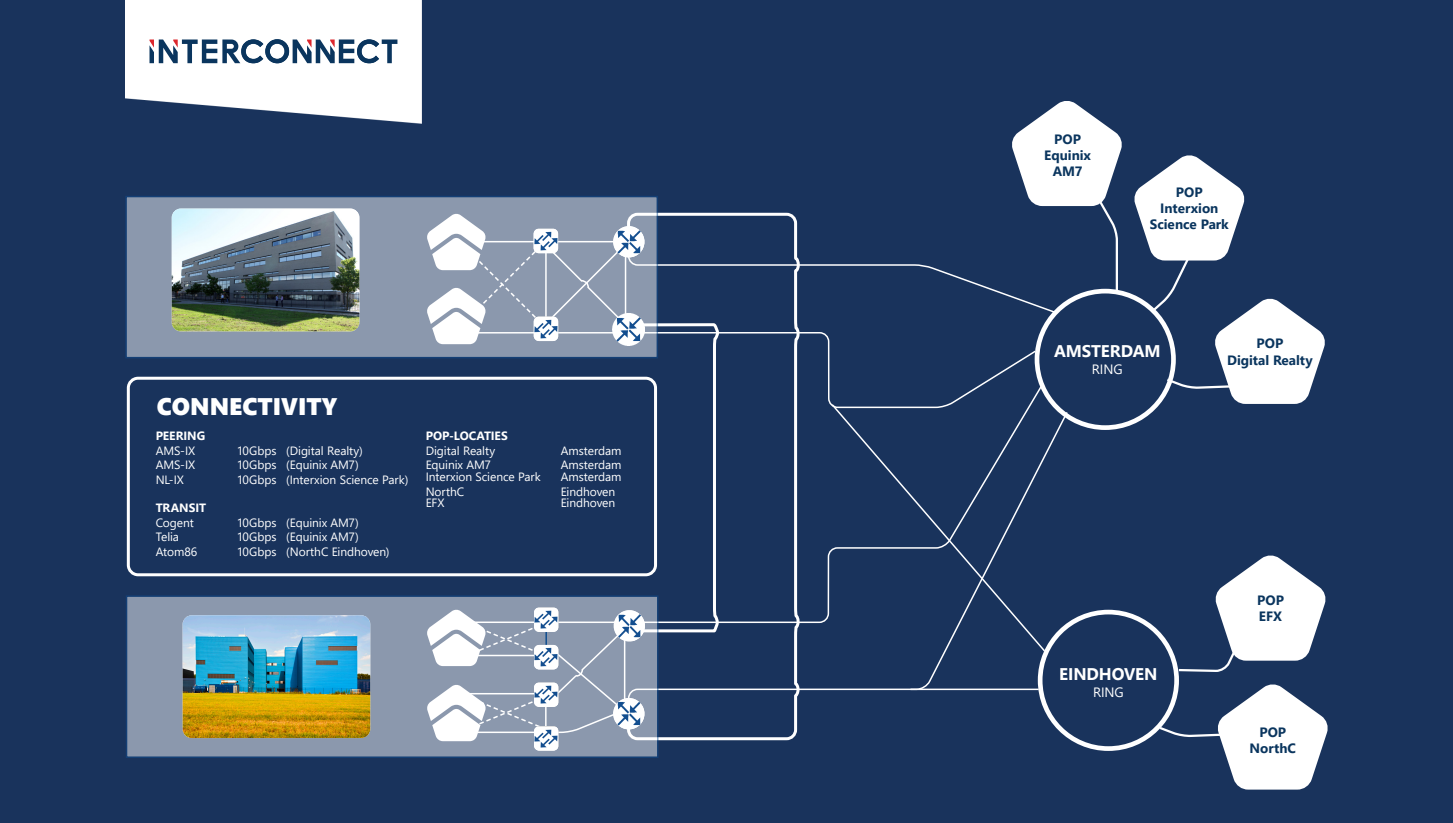
<style>
.page{position:relative;width:1453px;height:823px;background:#19335c}
.page>*{position:absolute;margin:0;border:0;box-sizing:border-box;transform-origin:0 0}
.t1{font:24px "Segoe UI Black";color:#fff}
.D_04_Platte_tekst{font:700 16.88px "Segoe UI";letter-spacing:-.01em;color:#fff}
.D_04_Platte_tekst-2{font:700 13.5px/16.2px "Segoe UI";color:#0a355e;text-align:center}
.D_04_Platte_tekst-3{font:13.5px "Segoe UI";letter-spacing:-.005em;color:#fff}
.D_04_Platte_tekst-4{font:12px "Segoe UI";letter-spacing:-.005em;color:#fff}
.D_04_Platte_tekst-5{font:700 12px "Segoe UI";letter-spacing:-.005em;color:#fff}
</style>
<div class="page">
<img style="left:125px;top:0;width:297px;height:123px">
<svg style="left:149px;top:39px;width:248px;height:24px"></svg>
<div style="left:126px;top:595px;width:532px;height:163px;background:#8b98ad;border:2px solid #0f4d8f"></div>
<img style="left:534px;top:741px;width:24px;height:9px">
<img style="left:183px;top:615px;width:187px;height:123px">
<svg style="left:1133px;top:155px;width:192px;height:250px"></svg>
<svg style="left:1176px;top:555px;width:150px;height:117px"></svg>
<svg style="left:1157px;top:681px;width:171px;height:109px"></svg>
<div style="left:127px;top:377px;width:530px;height:199px;border:3px solid #fff;border-radius:10px"></div>
<div style="left:125px;top:196px;width:533px;height:162px;background:#8b98ad;border:2px solid #0f4d8f"></div>
<img style="left:172px;top:209px;width:187px;height:122px">
<svg style="left:426px;top:101px;width:699px;height:640px"></svg>
<img style="left:613px;top:314px;width:31px;height:31px">
<p class="t1" style="left:157px;top:389px;width:182px">CONNECTIVITY</p>
<p class="D_04_Platte_tekst-5" style="left:156px;top:425px;width:51px">PEERING</p>
<p class="D_04_Platte_tekst-5" style="left:426px;top:425px;width:84px">POP-LOCATIES</p>
<p class="D_04_Platte_tekst-4" style="left:156px;top:439px;width:41px">AMS-IX</p>
<p class="D_04_Platte_tekst-4" style="left:237px;top:439px;width:128px">10Gbps (Digital Realty)</p>
<p class="D_04_Platte_tekst-4" style="left:426px;top:439px;width:71px">Digital Realty</p>
<p class="D_04_Platte_tekst-4" style="left:561px;top:439px;width:62px">Amsterdam</p>
<p class="D_04_Platte_tekst-4" style="left:156px;top:453px;width:41px">AMS-IX</p>
<p class="D_04_Platte_tekst-4" style="left:237px;top:453px;width:124px">10Gbps (Equinix AM7)</p>
<p class="D_04_Platte_tekst-4" style="left:426px;top:453px;width:67px">Equinix AM7</p>
<p class="D_04_Platte_tekst-4" style="left:561px;top:453px;width:62px">Amsterdam</p>
<p class="D_04_Platte_tekst-4" style="left:156px;top:468px;width:30px">NL-IX</p>
<p class="D_04_Platte_tekst-4" style="left:237px;top:468px;width:173px">10Gbps (Interxion Science Park)</p>
<p class="D_04_Platte_tekst-4" style="left:426px;top:466px;width:116px">Interxion Science Park</p>
<p class="D_04_Platte_tekst-4" style="left:561px;top:466px;width:62px">Amsterdam</p>
<p class="D_04_Platte_tekst-4" style="left:426px;top:480px;width:40px">NorthC</p>
<p class="D_04_Platte_tekst-4" style="left:561px;top:480px;width:56px">Eindhoven</p>
<p class="D_04_Platte_tekst-5" style="left:156px;top:497px;width:52px">TRANSIT</p>
<p class="D_04_Platte_tekst-4" style="left:426px;top:491px;width:20px">EFX</p>
<p class="D_04_Platte_tekst-4" style="left:561px;top:491px;width:56px">Eindhoven</p>
<p class="D_04_Platte_tekst-4" style="left:156px;top:511px;width:40px">Cogent</p>
<p class="D_04_Platte_tekst-4" style="left:237px;top:511px;width:124px">10Gbps (Equinix AM7)</p>
<p class="D_04_Platte_tekst-4" style="left:156px;top:525px;width:25px">Telia</p>
<p class="D_04_Platte_tekst-4" style="left:237px;top:525px;width:124px">10Gbps (Equinix AM7)</p>
<p class="D_04_Platte_tekst-4" style="left:156px;top:540px;width:43px">Atom86</p>
<p class="D_04_Platte_tekst-4" style="left:237px;top:540px;width:154px">10Gbps (NorthC Eindhoven)</p>
<p class="D_04_Platte_tekst-2" style="left:1054px;top:130px;width:28px">POP</p>
<p class="D_04_Platte_tekst-2" style="left:1044px;top:146px;width:48px">Equinix</p>
<p class="D_04_Platte_tekst-2" style="left:1053px;top:162px;width:31px">AM7</p>
<p class="D_04_Platte_tekst-2" style="left:1176px;top:183px;width:28px">POP</p>
<p class="D_04_Platte_tekst-2" style="left:1150px;top:199px;width:81px">Interxion<br>Science Park</p>
<p class="D_04_Platte_tekst" style="left:1054px;top:335px;width:108px">AMSTERDAM</p>
<p class="D_04_Platte_tekst-3" style="left:1092px;top:356px;width:32px">RING</p>
<p class="D_04_Platte_tekst-2" style="left:1256px;top:334px;width:28px">POP</p>
<p class="D_04_Platte_tekst-2" style="left:1227px;top:350px;width:87px">Digital Realty</p>
<p class="D_04_Platte_tekst" style="left:1059px;top:658px;width:100px">EINDHOVEN</p>
<p class="D_04_Platte_tekst-3" style="left:1093px;top:679px;width:32px">RING</p>
<p class="D_04_Platte_tekst-2" style="left:1257px;top:591px;width:28px">POP</p>
<p class="D_04_Platte_tekst-2" style="left:1259px;top:607px;width:25px">EFX</p>
<p class="D_04_Platte_tekst-2" style="left:1259px;top:723px;width:28px">POP</p>
<p class="D_04_Platte_tekst-2" style="left:1249px;top:739px;width:48px">NorthC</p>
</div>
